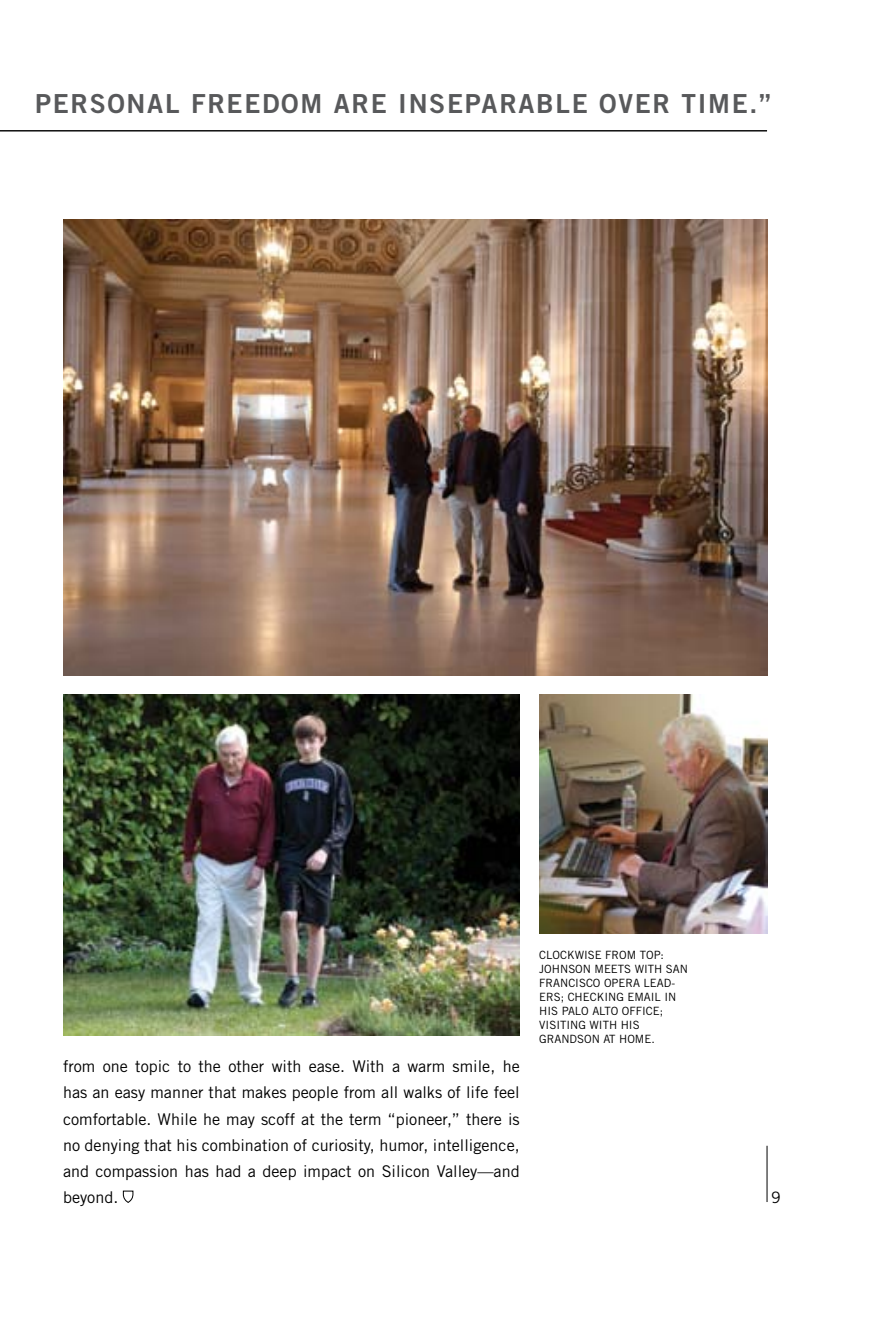
<style>
.page{position:relative;width:882px;height:1323px;background:#fff}
.page>*{position:absolute;margin:0;border:0;box-sizing:border-box;transform-origin:0 0}
.t1{font:26.25px "Trade Gothic LT Std Bd 2";letter-spacing:.065em;color:#58595b}
.t2{font:16.1px/26.2px "Trade Gothic LT Std";color:#000;text-align:justify}
.t3{font:15.75px "Trade Gothic LT Std";color:#000}
.t4{font:11.38px/14px "Trade Gothic LT Std";color:#000}
</style>
<div class="page">
<img style="left:63px;top:220px;width:704px;height:455px">
<img style="left:539px;top:695px;width:228px;height:238px">
<img style="left:63px;top:695px;width:457px;height:340px">
<hr style="left:767px;top:1146px;width:1px;height:56px;background:#000">
<svg style="left:122px;top:1190px;width:12px;height:13px"></svg>
<hr style="left:0;top:130px;width:767px;height:1px;background:#000">
<h1 class="t1" style="left:35px;top:88px;width:737px">PERSONAL FREEDOM ARE INSEPARABLE OVER TIME.”</h1>
<p class="t2" style="left:63px;top:1053px;width:458px">from one topic to the other with ease. With a warm smile, he has an easy manner that makes people from all walks of life feel comfortable. While he may scoff at the term “pioneer,” there is no denying that his combination of curiosity, humor, intelligence, and compassion has had a deep impact on Silicon Valley—and beyond.</p>
<p class="t4" style="left:539px;top:948px;width:150px">Clockwise from top:<br>Johnson meets with San<br>Francisco Opera lead&shy;ers; checking email in his Palo Alto Office; visiting with his grandson at home.</p>
<p class="t3" style="left:771px;top:1188px;width:11px">9</p>
</div>
